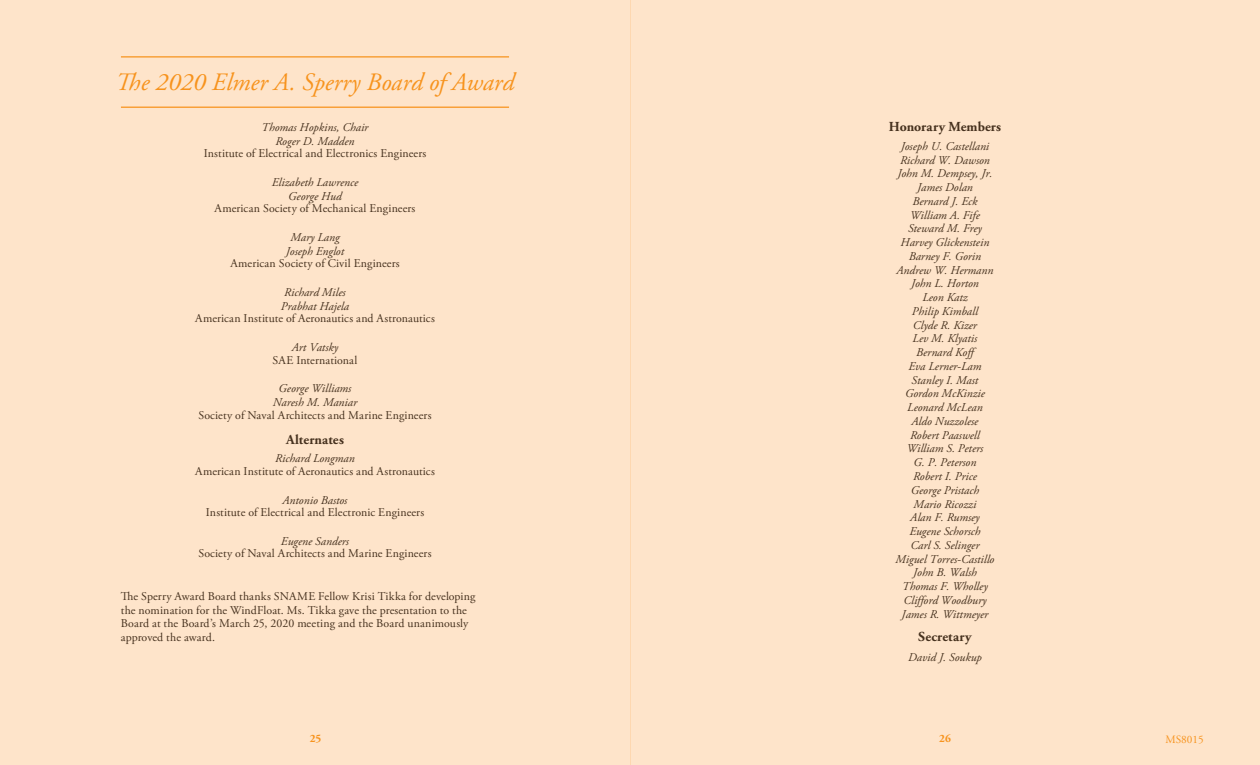
<style>
.page{position:relative;width:1260px;height:765px;background:#fff}
.page>*{position:absolute;margin:0;border:0;box-sizing:border-box;transform-origin:0 0}
.Headers{font:italic 25px "Adobe Garamond Pro";color:#f7931d}
.Body_subhd_BOLD-Brow{font:700 13.75px "Adobe Garamond Pro";letter-spacing:.005em;color:#46311e}
.Body_Text_BOLD{font:italic 11.88px/13.8px "Adobe Garamond Pro";color:#46311e;text-align:center}
.Body_Text_BOLD-2{font:11.88px/12.5px "Adobe Garamond Pro";letter-spacing:.01em;color:#46311e;text-align:center}
.Body_Text_on_White{font:11.88px "Adobe Garamond Pro";letter-spacing:.01em;color:#46311e}
.Body_Text_on_White-2{font:italic 11.88px/13.8px "Adobe Garamond Pro";color:#46311e;text-align:center}
.pages_numbers{font:11.25px "Adobe Garamond Pro";color:#f7931d}
.pages_numbers-2{font:700 11.25px "Adobe Garamond Pro";color:#f7931d}
.s1{font-style:italic}
</style>
<div class="page">
<hr style="left:121px;top:56px;width:388px;height:2px;background:#f7931d">
<hr style="left:121px;top:107px;width:388px;height:1px;background:#f7931d">
<p class="Headers" style="left:116px;top:67px;width:400px">The 2020 Elmer A. Sperry Board of Award</p>
<p class="Body_Text_on_White-2" style="left:262px;top:121px;width:108px">Thomas Hopkins, Chair<br>Roger D. Madden</p>
<p class="Body_Text_on_White" style="left:204px;top:146px;width:224px">Institute of Electrical and Electronics Engineers</p>
<p class="Body_Text_on_White-2" style="left:272px;top:176px;width:88px">Elizabeth Lawrence<br>George Hud</p>
<p class="Body_Text_on_White" style="left:215px;top:201px;width:202px">American Society of Mechanical Engineers</p>
<p class="Body_Text_on_White-2" style="left:286px;top:231px;width:60px">Mary Lang<br>Joseph Englot</p>
<p class="Body_Text_on_White" style="left:230px;top:256px;width:171px">American Society of Civil Engineers</p>
<p class="Body_Text_on_White-2" style="left:281px;top:286px;width:70px;text-align:left">Richard Miles<br>Prabhat Hajela</p>
<p class="Body_Text_on_White" style="left:195px;top:311px;width:241px">American Institute of Aeronautics and Astronautics</p>
<p class="Body_Text_BOLD-2" style="left:273px;top:342px;width:86px"><span class="s1">Art Vatsky<br></span>SAE International</p>
<p class="Body_Text_on_White-2" style="left:273px;top:382px;width:86px">George Williams<br>Naresh M. Maniar</p>
<p class="Body_Text_on_White" style="left:198px;top:408px;width:235px">Society of Naval Architects and Marine Engineers</p>
<p class="Body_subhd_BOLD-Brow" style="left:286px;top:431px;width:59px">Alternates</p>
<p class="Body_Text_BOLD-2" style="left:195px;top:453px;width:241px"><span class="s1">Richard Longman<br></span>American Institute of Aeronautics and Astronautics</p>
<p class="Body_Text_BOLD-2" style="left:206px;top:494px;width:220px"><span class="s1">Antonio Bastos<br></span>Institute of Electrical and Electronic Engineers</p>
<p class="Body_Text_BOLD-2" style="left:198px;top:535px;width:235px"><span class="s1">Eugene Sanders<br></span>Society of Naval Architects and Marine Engineers</p>
<p class="Body_Text_BOLD-2" style="left:121px;top:590px;width:356px;line-height:13.8px;text-align:left">The Sperry Award Board thanks SNAME Fellow Krisi Tikka for developing the nomination for the WindFloat. Ms. Tikka gave the presentation to the Board at the Board’s March 25, 2020 meeting and the Board unanimously approved the award.</p>
<p class="Body_subhd_BOLD-Brow" style="left:889px;top:119px;width:114px">Honorary Members</p>
<p class="Body_Text_BOLD" style="left:895px;top:140px;width:100px">Joseph U. Castellani<br>Richard W. Dawson<br>John M. Dempsey, Jr.<br>James Dolan<br>Bernard J. Eck<br>William A. Fife<br>Steward M. Frey<br>Harvey Glickenstein<br>Barney F. Gorin<br>Andrew W. Hermann<br>John L. Horton<br>Leon Katz<br>Philip Kimball<br>Clyde R. Kizer<br>Lev M. Klyatis<br>Bernard Koff<br>Eva Lerner-Lam<br>Stanley I. Mast<br>Gordon McKinzie<br>Leonard McLean<br>Aldo Nuzzolese<br>Robert Paaswell<br>William S. Peters<br>G. P. Peterson<br>Robert I. Price<br>George Pristach<br>Mario Ricozzi<br>Alan F. Rumsey<br>Eugene Schorsch<br>Carl S. Selinger<br>Miguel Torres-Castillo<br>John B. Walsh<br>Thomas F. Wholley<br>Clifford Woodbury<br>James R. Wittmeyer</p>
<p class="Body_subhd_BOLD-Brow" style="left:918px;top:629px;width:55px">Secretary</p>
<p class="Body_Text_BOLD" style="left:908px;top:651px;width:75px">David J. Soukup</p>
<p class="pages_numbers-2" style="left:310px;top:732px;width:13px">25</p>
<p class="pages_numbers-2" style="left:939px;top:732px;width:13px">26</p>
<p class="pages_numbers" style="left:1165px;top:732px;width:40px">MS8015</p>
</div>
